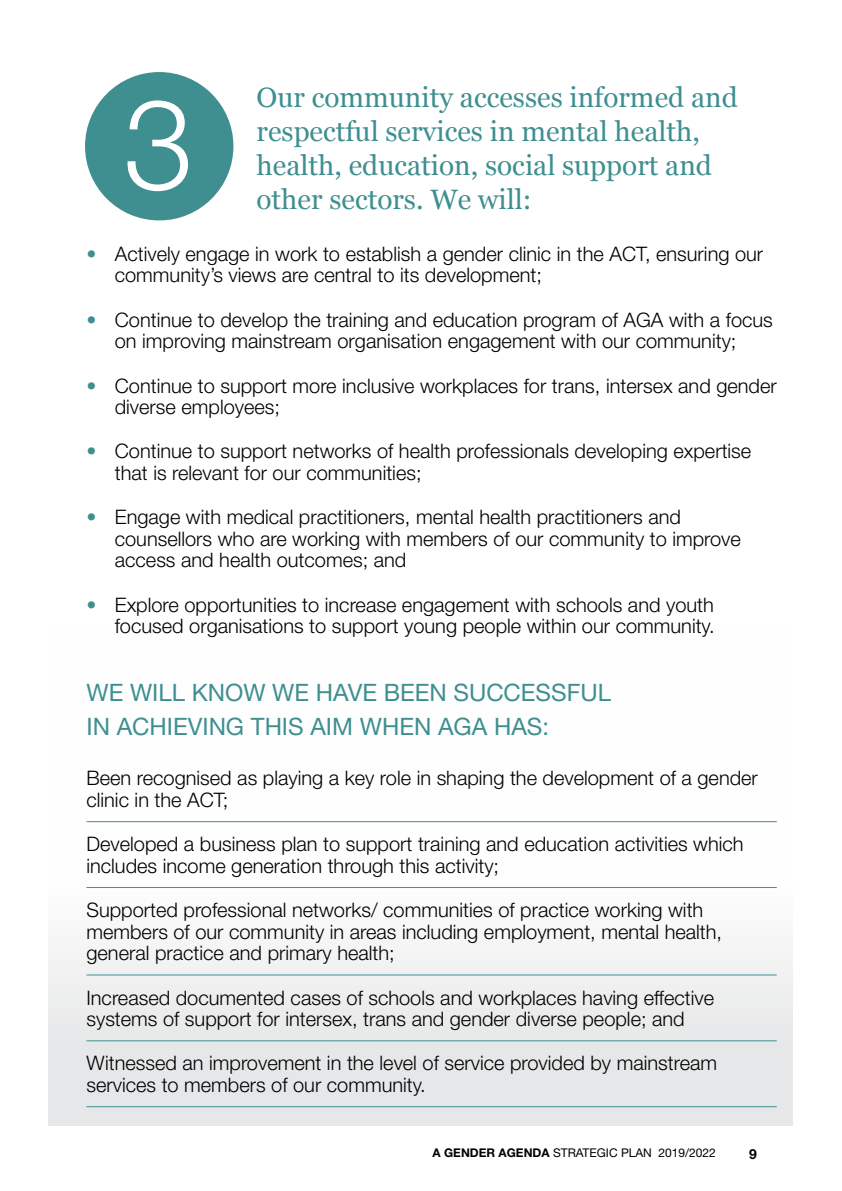
<style>
.page{position:relative;width:842px;height:1191px;background:#fff}
.page>*{position:absolute;margin:0;border:0;box-sizing:border-box;transform-origin:0 0}
.t1{font:300 125.8px "Helvetica Neue";color:#fff}
.t2{font:28px/34px "Georgia";color:#3f8f90}
.t3{font:24px/34px "Helvetica Neue";color:#3f8f90}
.t4{font:300 20px/21.6px "Helvetica Neue";color:#000}
.t5{font:700 14px "Helvetica Neue";color:#000}
.t6{font:12px "Helvetica Neue";color:#000}
.s1{color:#3f8f90}
.s2{font-weight:700}
</style>
<div class="page">
<div style="left:49px;top:628px;width:744px;height:497px;background:linear-gradient(to bottom,#fff,#e7e8e9)"></div>
<hr style="left:86px;top:821px;width:691px;height:1px;background:#3f8f90">
<hr style="left:86px;top:887px;width:691px;height:1px;background:#3f8f90">
<hr style="left:86px;top:974px;width:691px;height:1px;background:#3f8f90">
<hr style="left:86px;top:1040px;width:691px;height:1px;background:#3f8f90">
<hr style="left:86px;top:1106px;width:691px;height:1px;background:#3f8f90">
<div style="left:85px;top:72px;width:148px;height:148px;background:#3f8f90;border-radius:50%"></div>
<h1 class="t1" style="left:123px;top:68px;width:71px">3</h1>
<h2 class="t2" style="left:257px;top:79px;width:483px">Our community accesses informed and respectful services in mental health, health, education, social support and</h2>
<h2 class="t2" style="left:257px;top:181px;width:276px">other sectors. We will:</h2>
<p class="t4" style="left:115px;top:242px;width:650px;text-indent:-28px"><span class="s1">•</span> Actively engage in work to establish a gender clinic in the ACT, ensuring our community’s views are central to its development;</p>
<p class="t4" style="left:86px;top:308px;width:688px;text-align:center"><span class="s1">•</span> Continue to develop the training and education program of AGA with a focus on improving mainstream organisation engagement with our community;</p>
<p class="t4" style="left:115px;top:374px;width:663px;text-indent:-28px"><span class="s1">•</span> Continue to support more inclusive workplaces for trans, intersex and gender diverse employees;</p>
<p class="t4" style="left:115px;top:440px;width:638px;text-indent:-28px"><span class="s1">•</span> Continue to support networks of health professionals developing expertise that is relevant for our communities;</p>
<p class="t4" style="left:115px;top:506px;width:628px;text-indent:-28px"><span class="s1">•</span> Engage with medical practitioners, mental health practitioners and counsellors who are working with members of our community to improve access and health outcomes; and</p>
<p class="t4" style="left:86px;top:593px;width:630px;text-align:right"><span class="s1">•</span> Explore opportunities to increase engagement with schools and youth focused organisations to support young people within our community.</p>
<p class="t3" style="left:86px;top:675px;width:526px">WE WILL KNOW WE HAVE BEEN SUCCESSFUL<br>IN ACHIEVING THIS AIM WHEN AGA HAS:</p>
<p class="t4" style="left:86px;top:767px;width:673px">Been recognised as playing a key role in shaping the development of a gender clinic in the ACT;</p>
<p class="t4" style="left:86px;top:833px;width:659px">Developed a business plan to support training and education activities which includes income generation through this activity;</p>
<p class="t4" style="left:86px;top:898px;width:637px">Supported professional networks/ communities of practice working with members of our community in areas including employment, mental health, general practice and primary health;</p>
<p class="t4" style="left:86px;top:986px;width:629px">Increased documented cases of schools and workplaces having effective systems of support for intersex, trans and gender diverse people; and</p>
<p class="t4" style="left:86px;top:1052px;width:632px">Witnessed an improvement in the level of service provided by mainstream services to members of our community.</p>
<p class="t6" style="left:433px;top:1145px;width:285px"><span class="s2">A GENDER AGENDA</span> STRATEGIC PLAN 2019/2022</p>
<p class="t5" style="left:749px;top:1145px;width:9px">9</p>
</div>
